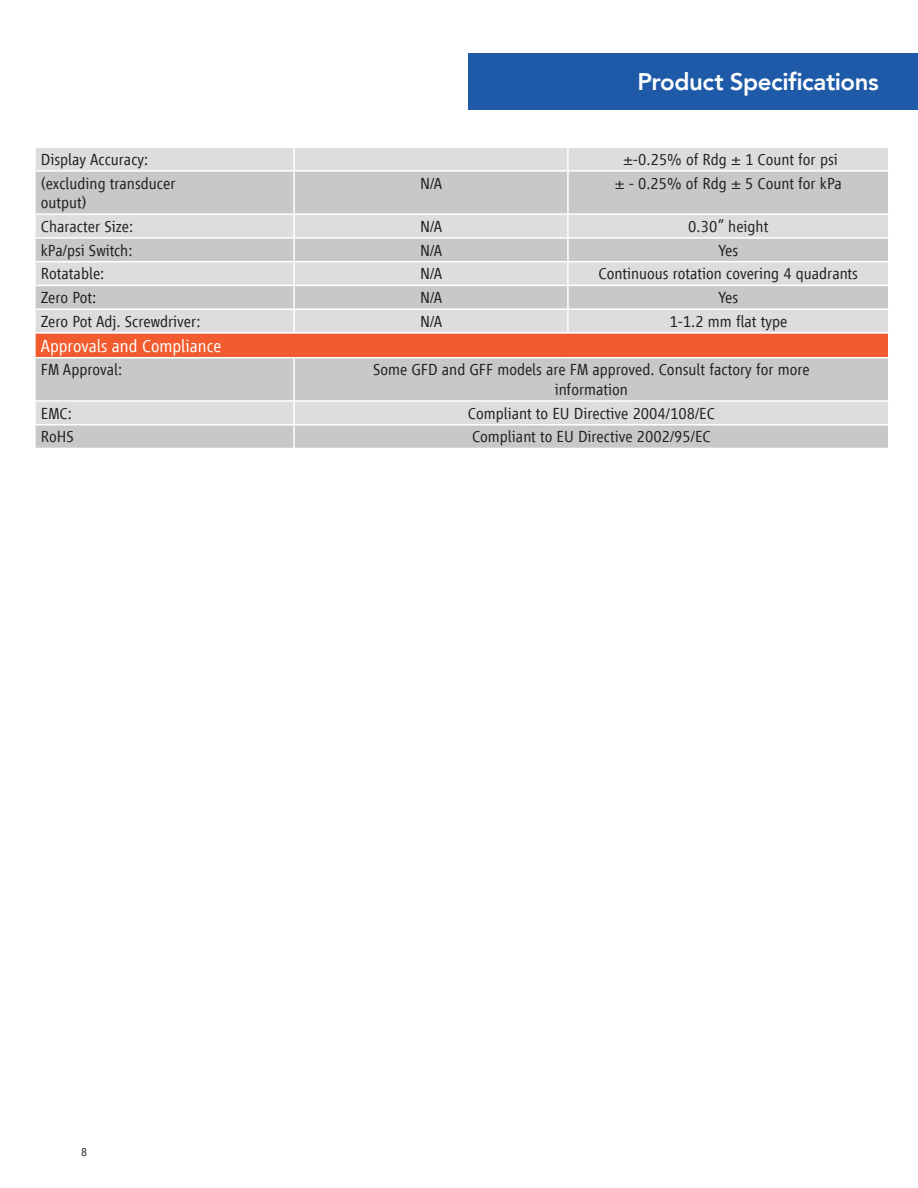
<style>
.page{position:relative;width:918px;height:1188px;background:#fff}
.page>*{position:absolute;margin:0;border:0;box-sizing:border-box;transform-origin:0 0}
.broDS-Mid-page_SH{font:800 24px "Avenir LT";letter-spacing:-.02em;color:#fff}
.t1{font:300 18px "Vialog LT";color:#fff}
.t2{font:300 16.5px "Vialog LT";color:#231f20}
.t3{font:300 12px "Vialog LT";color:#231f20}
</style>
<div class="page">
<div style="left:469px;top:54px;width:449px;height:56px;background:#1f5aa9"></div>
<div style="left:36px;top:148px;width:852px;height:22px;background:#dcdddf"></div>
<svg style="left:36px;top:172px;width:852px;height:276px;background:#cfd0d2"></svg>
<div style="left:35px;top:333px;width:854px;height:25px;background:#f15b2e"></div>
<hr style="left:293px;top:148px;width:2px;height:22px;background:#fff">
<hr style="left:567px;top:148px;width:2px;height:22px;background:#fff">
<hr style="left:293px;top:172px;width:2px;height:41px;background:#fff">
<hr style="left:567px;top:172px;width:2px;height:41px;background:#fff">
<hr style="left:34px;top:213px;width:260px;height:2px;background:#fff">
<hr style="left:294px;top:213px;width:274px;height:2px;background:#fff">
<hr style="left:293px;top:215px;width:2px;height:22px;background:#fff">
<hr style="left:568px;top:213px;width:321px;height:2px;background:#fff">
<hr style="left:567px;top:215px;width:2px;height:22px;background:#fff">
<hr style="left:34px;top:237px;width:260px;height:2px;background:#fff">
<hr style="left:294px;top:237px;width:274px;height:2px;background:#fff">
<hr style="left:293px;top:239px;width:2px;height:22px;background:#fff">
<hr style="left:568px;top:237px;width:321px;height:2px;background:#fff">
<hr style="left:567px;top:239px;width:2px;height:22px;background:#fff">
<hr style="left:34px;top:261px;width:260px;height:1px;background:#fff">
<hr style="left:294px;top:261px;width:274px;height:1px;background:#fff">
<hr style="left:293px;top:262px;width:2px;height:23px;background:#fff">
<hr style="left:568px;top:261px;width:321px;height:1px;background:#fff">
<hr style="left:567px;top:262px;width:2px;height:23px;background:#fff">
<hr style="left:34px;top:285px;width:260px;height:1px;background:#fff">
<hr style="left:294px;top:285px;width:274px;height:1px;background:#fff">
<hr style="left:293px;top:286px;width:2px;height:22px;background:#fff">
<hr style="left:568px;top:285px;width:321px;height:1px;background:#fff">
<hr style="left:567px;top:286px;width:2px;height:22px;background:#fff">
<hr style="left:34px;top:308px;width:260px;height:2px;background:#fff">
<hr style="left:294px;top:308px;width:274px;height:2px;background:#fff">
<hr style="left:293px;top:310px;width:2px;height:22px;background:#fff">
<hr style="left:568px;top:308px;width:321px;height:2px;background:#fff">
<hr style="left:567px;top:310px;width:2px;height:22px;background:#fff">
<hr style="left:34px;top:332px;width:260px;height:2px;background:#fff">
<hr style="left:34px;top:334px;width:2px;height:23px;background:#fff">
<hr style="left:294px;top:332px;width:274px;height:2px;background:#fff">
<hr style="left:568px;top:332px;width:321px;height:2px;background:#fff">
<svg style="left:888px;top:308px;width:1px;height:49px"></svg>
<hr style="left:34px;top:357px;width:260px;height:1px;background:#fff">
<hr style="left:294px;top:357px;width:274px;height:1px;background:#fff">
<hr style="left:293px;top:358px;width:2px;height:42px;background:#fff">
<hr style="left:568px;top:357px;width:321px;height:1px;background:#fff">
<hr style="left:34px;top:400px;width:260px;height:2px;background:#fff">
<hr style="left:294px;top:400px;width:274px;height:2px;background:#fff">
<hr style="left:293px;top:402px;width:2px;height:22px;background:#fff">
<hr style="left:568px;top:400px;width:321px;height:2px;background:#fff">
<hr style="left:34px;top:424px;width:260px;height:1px;background:#fff">
<hr style="left:294px;top:424px;width:274px;height:1px;background:#fff">
<hr style="left:293px;top:425px;width:2px;height:23px;background:#fff">
<hr style="left:568px;top:424px;width:321px;height:1px;background:#fff">
<p class="broDS-Mid-page_SH" style="left:637px;top:67px;width:243px">Product Specifications</p>
<p class="t2" style="left:41px;top:150px;width:109px">Display Accuracy:</p>
<p class="t2" style="left:623px;top:150px;width:216px">±-0.25% of Rdg ± 1 Count for psi</p>
<p class="t2" style="left:41px;top:174px;width:136px">(excluding transducer</p>
<p class="t2" style="left:41px;top:194px;width:47px">output)</p>
<p class="t2" style="left:420px;top:174px;width:24px">N/A</p>
<p class="t2" style="left:615px;top:174px;width:229px">± - 0.25% of Rdg ± 5 Count for kPa</p>
<p class="t2" style="left:41px;top:217px;width:94px">Character Size:</p>
<p class="t2" style="left:420px;top:217px;width:24px">N/A</p>
<p class="t2" style="left:688px;top:217px;width:82px">0.30” height</p>
<p class="t2" style="left:41px;top:241px;width:93px">kPa/psi Switch:</p>
<p class="t2" style="left:420px;top:241px;width:24px">N/A</p>
<p class="t2" style="left:718px;top:241px;width:21px">Yes</p>
<p class="t2" style="left:41px;top:265px;width:65px">Rotatable:</p>
<p class="t2" style="left:420px;top:265px;width:24px">N/A</p>
<p class="t2" style="left:599px;top:265px;width:261px">Continuous rotation covering 4 quadrants</p>
<p class="t2" style="left:41px;top:289px;width:57px">Zero Pot:</p>
<p class="t2" style="left:420px;top:289px;width:24px">N/A</p>
<p class="t2" style="left:718px;top:289px;width:21px">Yes</p>
<p class="t2" style="left:41px;top:312px;width:161px">Zero Pot Adj. Screwdriver:</p>
<p class="t2" style="left:420px;top:312px;width:24px">N/A</p>
<p class="t2" style="left:669px;top:312px;width:119px">1-1.2 mm flat type</p>
<p class="t1" style="left:41px;top:336px;width:182px">Approvals and Compliance</p>
<p class="t2" style="left:41px;top:361px;width:83px">FM Approval:</p>
<p class="t2" style="left:373px;top:361px;width:438px">Some GFD and GFF models are FM approved. Consult factory for more</p>
<p class="t2" style="left:555px;top:380px;width:75px">information</p>
<p class="t2" style="left:41px;top:404px;width:32px">EMC:</p>
<p class="t2" style="left:468px;top:404px;width:248px">Compliant to EU Directive 2004/108/EC</p>
<p class="t2" style="left:41px;top:428px;width:35px">RoHS</p>
<p class="t2" style="left:472px;top:428px;width:240px">Compliant to EU Directive 2002/95/EC</p>
<p class="t3" style="left:81px;top:1145px;width:8px">8</p>
</div>
